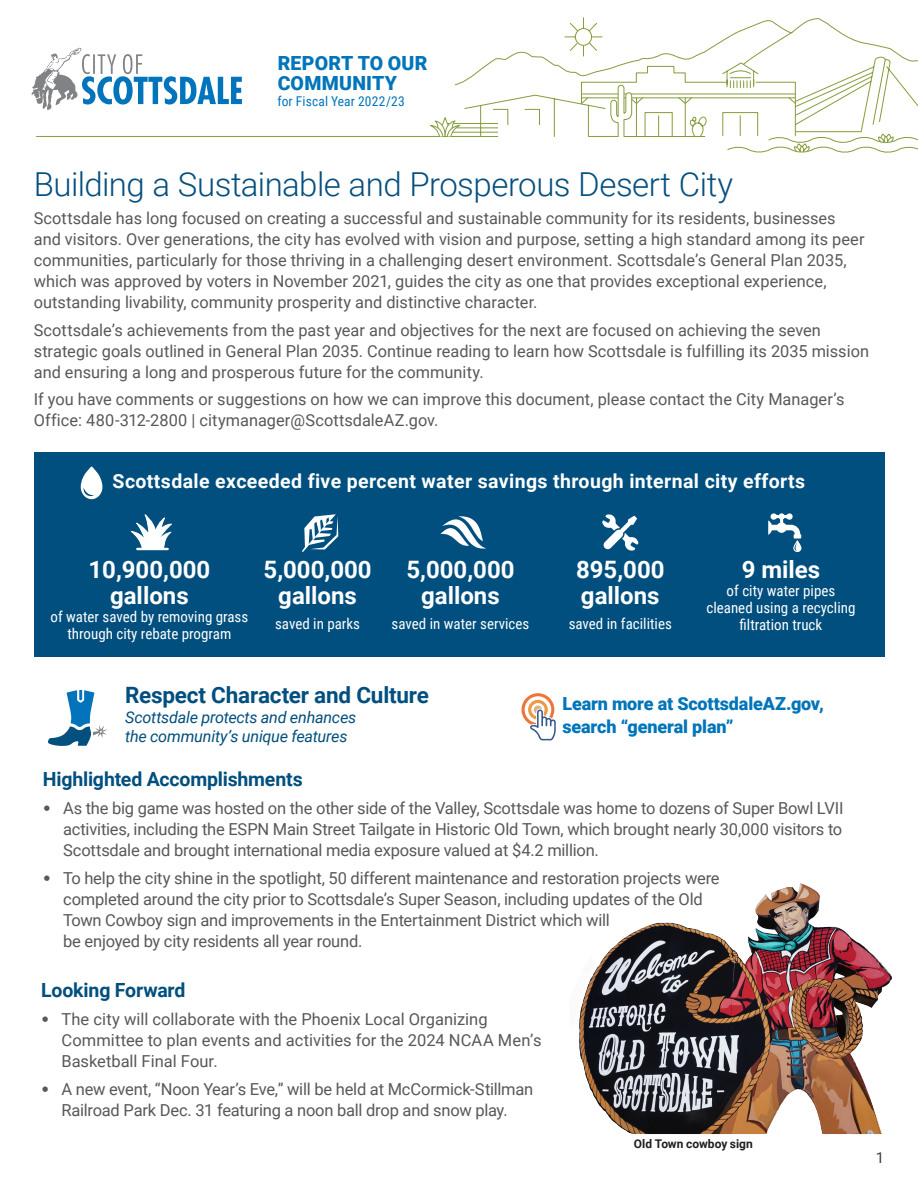
<style>
.page{position:relative;width:918px;height:1188px;background:#fff}
.page>*{position:absolute;margin:0;border:0;box-sizing:border-box;transform-origin:0 0}
.Headline_Spacing{font:300 33px "Roboto";letter-spacing:-.015em;color:#054f7e}
.t1{font:700 24px/25.8px "Roboto";color:#fff;text-align:center}
.Strategic_Goal_Subhead_Spacing{font:700 22.5px "Roboto";letter-spacing:-.01em;color:#004f7e}
.t2{font:700 19.5px "Roboto";letter-spacing:.02em;color:#fff}
.Subheadline_Spacing{font:700 19.5px "Roboto";letter-spacing:-.01em;color:#004f7e}
.t3{font:900 19.5px/19.5px "Roboto";letter-spacing:.01em;color:#0075ba}
.Copy_Paragraph{font:900 18px/22.5px "Roboto";letter-spacing:-.01em;color:#0075ba}
.Copy_Paragraph-2{font:16.5px/21px "Roboto";color:#57585a}
.Copy_Paragraph_Balanced{font:italic 16.2px/19.5px "Roboto";letter-spacing:-.015em;color:#004f7e}
.t4{font:15px/16.8px "Roboto Condensed";color:#fff;text-align:center}
.Page_Right{font:15px "Roboto";color:#3e3e3f}
.t5{font:13.5px "Roboto Condensed";letter-spacing:.01em;color:#0075ba}
.t6{font:700 12px "Roboto";color:#231f20}
.s1{font-family:"Archivo";font-weight:900}
</style>
<div class="page">
<svg style="left:522px;top:693px;width:34px;height:47px"></svg>
<div style="left:34px;top:452px;width:850px;height:205px;background:#004f7e"></div>
<svg style="left:36px;top:17px;width:804px;height:120px"></svg>
<svg style="left:430px;top:32px;width:488px;height:121px"></svg>
<svg style="left:31px;top:48px;width:211px;height:63px"></svg>
<svg style="left:48px;top:690px;width:59px;height:56px"></svg>
<svg style="left:81px;top:466px;width:21px;height:33px"></svg>
<svg style="left:302px;top:514px;width:36px;height:38px"></svg>
<svg style="left:441px;top:516px;width:45px;height:33px"></svg>
<svg style="left:602px;top:514px;width:36px;height:37px"></svg>
<svg style="left:768px;top:513px;width:33px;height:39px"></svg>
<svg style="left:131px;top:514px;width:41px;height:36px"></svg>
<img style="left:579px;top:883px;width:313px;height:251px">
<p class="t3" style="left:278px;top:53px;width:151px">REPORT TO OUR<br>COMMUNITY</p>
<p class="t5" style="left:277px;top:92px;width:129px">for Fiscal Year 2022/23</p>
<p class="Headline_Spacing" style="left:34px;top:161px;width:701px">Building a Sustainable and Prosperous Desert City</p>
<p class="Copy_Paragraph-2" style="left:34px;top:207px;width:832px">Scottsdale has long focused on creating a successful and sustainable community for its residents, businesses and visitors. Over generations, the city has evolved with vision and purpose, setting a high standard among its peer communities, particularly for those thriving in a challenging desert environment. Scottsdale’s General Plan 2035, which was approved by voters in November 2021, guides the city as one that provides exceptional experience, outstanding livability, community prosperity and distinctive character.</p>
<p class="Copy_Paragraph-2" style="left:34px;top:319px;width:837px">Scottsdale’s achievements from the past year and objectives for the next are focused on achieving the seven strategic goals outlined in General Plan 2035. Continue reading to learn how Scottsdale is fulfilling its 2035 mission and ensuring a long and prosperous future for the community.</p>
<p class="Copy_Paragraph-2" style="left:34px;top:388px;width:812px">If you have comments or suggestions on how we can improve this document, please contact the City Manager’s<br>Office: 480-312-2800 | citymanager@ScottsdaleAZ.gov.</p>
<p class="t2" style="left:113px;top:467px;width:694px">Scottsdale exceeded five percent water savings through internal city efforts</p>
<p class="t1" style="left:88px;top:556px;width:123px">10,900,000 gallons</p>
<p class="t4" style="left:51px;top:608px;width:199px">of water saved by removing grass through city rebate program</p>
<p class="t1" style="left:264px;top:556px;width:110px">5,000,000 gallons</p>
<p class="t4" style="left:275px;top:614px;width:86px">saved in parks</p>
<p class="t1" style="left:406px;top:556px;width:110px">5,000,000 gallons</p>
<p class="t4" style="left:392px;top:614px;width:139px">saved in water services</p>
<p class="Strategic_Goal_Subhead_Spacing" style="left:125px;top:680px;width:305px">Respect Character and Culture</p>
<p class="Copy_Paragraph_Balanced" style="left:125px;top:707px;width:233px">Scottsdale protects and enhances the community’s unique features</p>
<p class="t1" style="left:576px;top:556px;width:90px;text-align:left">895,000 gallons</p>
<p class="t4" style="left:569px;top:614px;width:105px">saved in facilities</p>
<p class="t1" style="left:742px;top:556px;width:80px">9 miles</p>
<p class="t4" style="left:706px;top:582px;width:150px">of city water pipes cleaned using a recycling filtration truck</p>
<p class="Copy_Paragraph" style="left:563px;top:692px;width:263px">Learn more at ScottsdaleAZ.gov, search “general plan”</p>
<p class="Subheadline_Spacing" style="left:43px;top:766px;width:261px">Highlighted Accomplishments</p>
<p class="Copy_Paragraph-2" style="left:63px;top:797px;width:782px;text-align:justify;text-indent:-20px"><span class="s1">•</span> As the big game was hosted on the other side of the Valley, Scottsdale was home to dozens of Super Bowl LVII activities, including the ESPN Main Street Tailgate in Historic Old Town, which brought nearly 30,000 visitors to Scottsdale and brought international media exposure valued at $4.2 million.</p>
<p class="Copy_Paragraph-2" style="left:63px;top:867px;width:658px;text-indent:-20px"><span class="s1">•</span> To help the city shine in the spotlight, 50 different maintenance and restoration projects were completed around the city prior to Scottsdale’s Super Season, including updates of the Old Town Cowboy sign and improvements in the Entertainment District which will<br>be enjoyed by city residents all year round.</p>
<p class="Subheadline_Spacing" style="left:41px;top:977px;width:146px">Looking Forward</p>
<p class="Copy_Paragraph-2" style="left:62px;top:1008px;width:482px;text-indent:-20px"><span class="s1">•</span> The city will collaborate with the Phoenix Local Organizing<br>Committee to plan events and activities for the 2024 NCAA Men’s<br>Basketball Final Four.</p>
<p class="Copy_Paragraph-2" style="left:41px;top:1078px;width:494px;text-align:center"><span class="s1">•</span> A new event, “Noon Year’s Eve,” will be held at McCormick-Stillman<br>Railroad Park Dec. 31 featuring a noon ball drop and snow play.</p>
<p class="t6" style="left:634px;top:1135px;width:121px">Old Town cowboy sign</p>
<p class="Page_Right" style="left:876px;top:1147px;width:10px">1</p>
</div>
